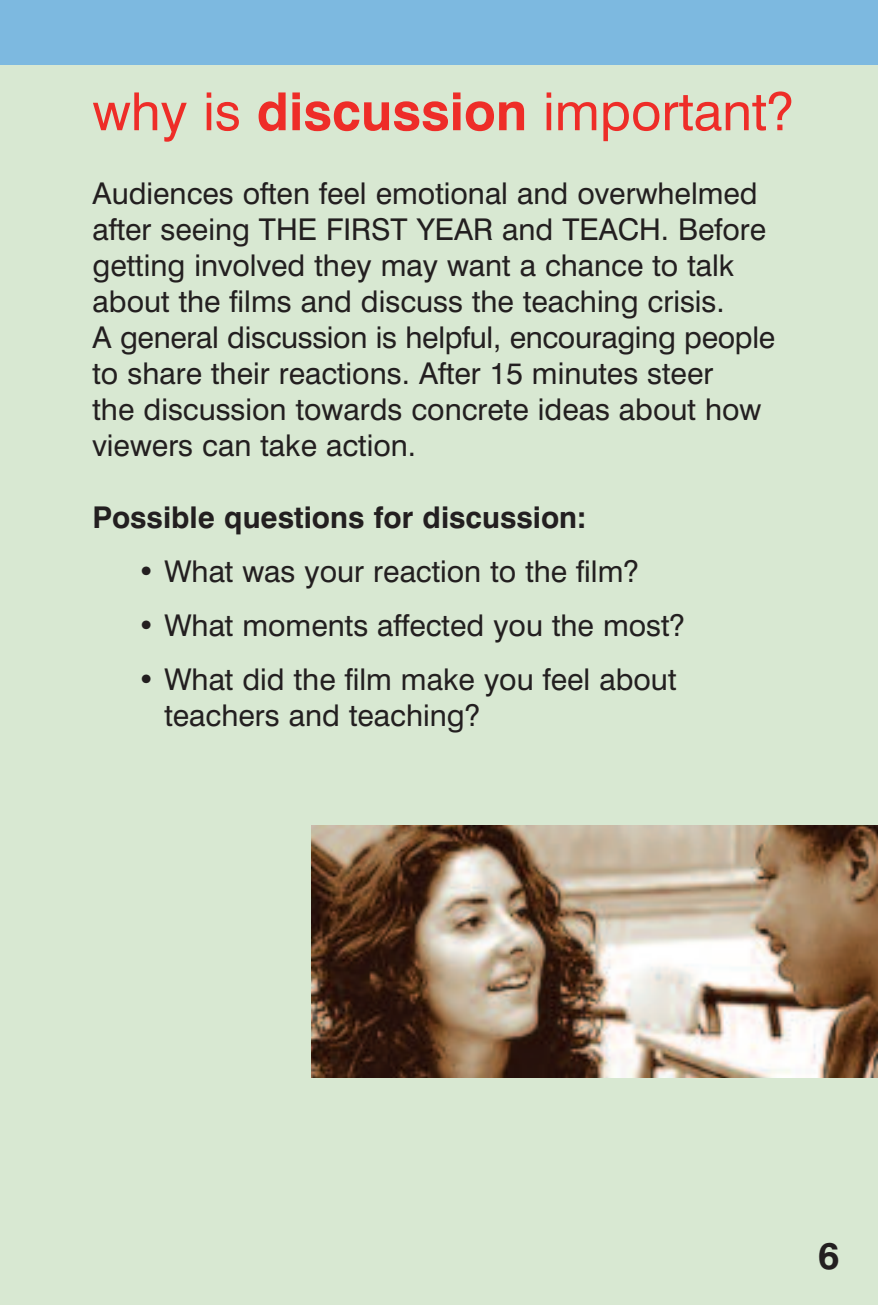
<style>
.page{position:relative;width:878px;height:1305px;background:#d8e8d2}
.page>*{position:absolute;margin:0;border:0;box-sizing:border-box;transform-origin:0 0}
.t1{font:52.5px "Swiss 721 BT";color:#ee2d28}
.t2{font:700 37.5px "Swiss 721 BT";color:#231f20}
.t3{font:30px/36px "Swiss 721 BT";color:#231f20}
.t4{font:700 30px "Swiss 721 BT";color:#231f20}
.s1{font-weight:700}
</style>
<div class="page">
<div style="left:0;top:0;width:878px;height:65px;background:#7db9e0"></div>
<img style="left:312px;top:825px;width:566px;height:253px">
<h1 class="t1" style="left:92px;top:92px;width:703px">why is <span class="s1">discussion</span> important?</h1>
<p class="t3" style="left:92px;top:178px;width:684px">Audiences often feel emotional and overwhelmed after seeing THE FIRST YEAR and TEACH. Before getting involved they may want a chance to talk about the films and discuss the teaching crisis.<br>A general discussion is helpful, encouraging people to share their reactions. After 15 minutes steer<br>the discussion towards concrete ideas about how viewers can take action.</p>
<p class="t4" style="left:92px;top:506px;width:495px">Possible questions for discussion:</p>
<p class="t3" style="left:138px;top:556px;width:503px"><span class="s1">•</span> What was your reaction to the film?</p>
<p class="t3" style="left:138px;top:610px;width:549px"><span class="s1">•</span> What moments affected you the most?</p>
<p class="t3" style="left:164px;top:664px;width:513px;text-indent:-27px"><span class="s1">•</span> What did the film make you feel about teachers and teaching?</p>
<p class="t2" style="left:818px;top:1243px;width:23px">6</p>
</div>
